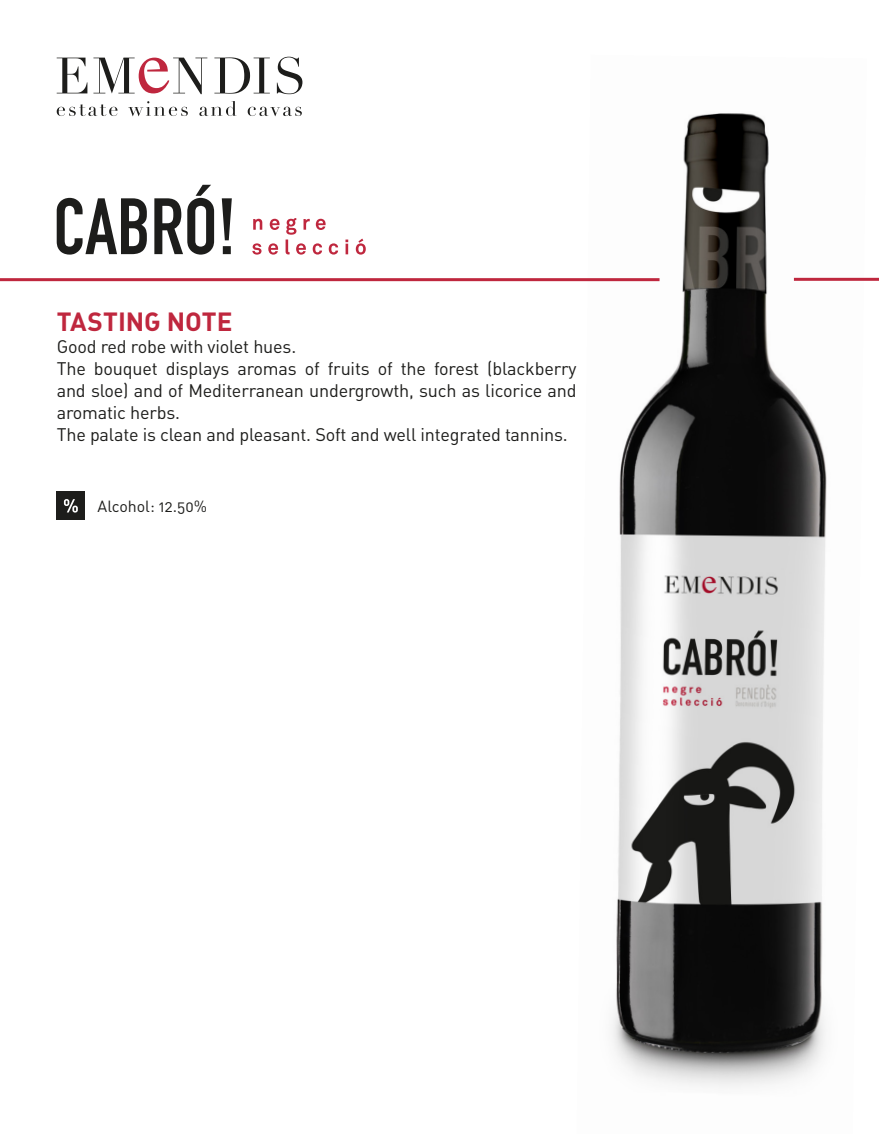
<style>
.page{position:relative;width:879px;height:1134px;background:#fff}
.page>*{position:absolute;margin:0;border:0;box-sizing:border-box;transform-origin:0 0}
.titol{font:26px "DIN Bold Alternate";color:#bf273e}
.text_general{font:18px/22px "DIN Regular Alternate";letter-spacing:-.01em;color:#1d1d1b;text-align:justify}
.t1{font:16px "DIN Regular Alternate";color:#1d1d1b}
</style>
<div class="page">
<img style="left:577px;top:113px;width:290px;height:974px">
<hr style="left:0;top:278px;width:659px;height:3px;background:#bf273e">
<hr style="left:794px;top:278px;width:85px;height:3px;background:#bf273e">
<div style="left:57px;top:492px;width:28px;height:28px;background:#1d1d1b"></div>
<svg style="left:64px;top:499px;width:14px;height:14px"></svg>
<svg style="left:57px;top:57px;width:245px;height:37px"></svg>
<svg style="left:57px;top:101px;width:245px;height:15px"></svg>
<svg style="left:57px;top:198px;width:90px;height:57px"></svg>
<svg style="left:154px;top:185px;width:60px;height:70px"></svg>
<svg style="left:222px;top:198px;width:10px;height:56px"></svg>
<svg style="left:253px;top:219px;width:9px;height:11px"></svg>
<svg style="left:270px;top:219px;width:9px;height:11px"></svg>
<svg style="left:252px;top:243px;width:9px;height:12px"></svg>
<svg style="left:268px;top:243px;width:10px;height:12px"></svg>
<svg style="left:285px;top:218px;width:53px;height:37px"></svg>
<svg style="left:345px;top:240px;width:3px;height:14px"></svg>
<svg style="left:356px;top:239px;width:10px;height:16px"></svg>
<p class="titol" style="left:57px;top:305px;width:177px">TASTING NOTE</p>
<p class="text_general" style="left:57px;top:335px;width:241px">Good red robe with violet hues.</p>
<p class="text_general" style="left:57px;top:357px;width:521px">The bouquet displays aromas of fruits of the forest (blackberry and sloe) and of Mediterranean undergrowth, such as licorice and aromatic herbs.</p>
<p class="text_general" style="left:57px;top:423px;width:512px">The palate is clean and pleasant. Soft and well integrated tannins.</p>
<p class="t1" style="left:98px;top:496px;width:111px">Alcohol: 12.50%</p>
</div>
